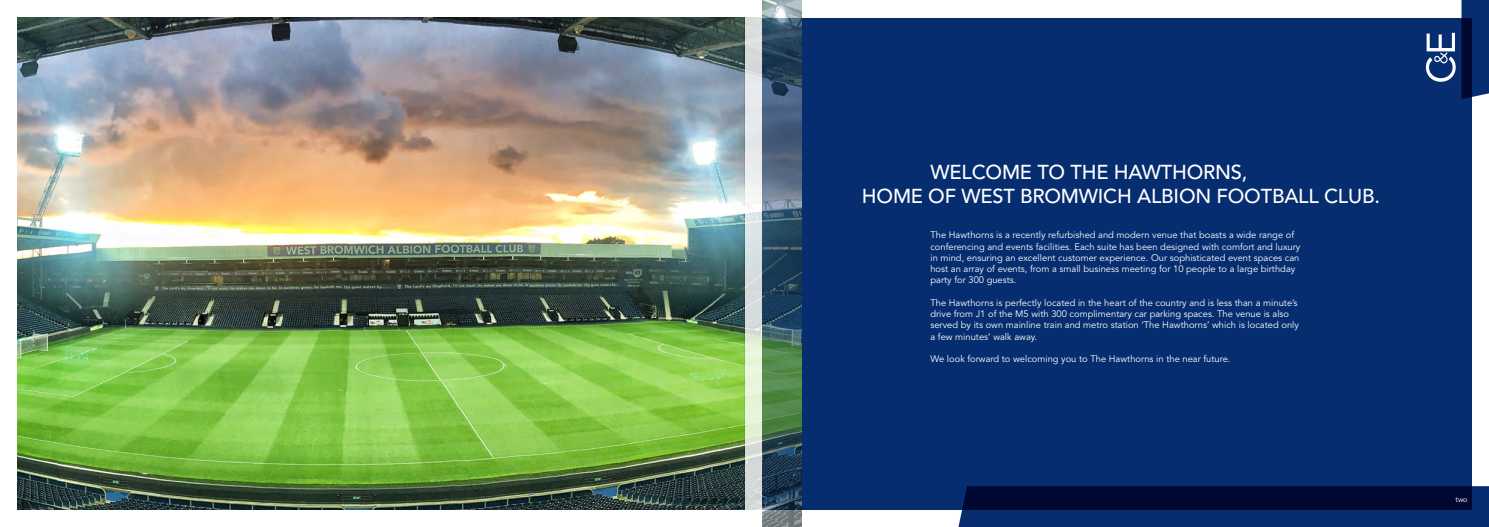
<style>
.page{position:relative;width:1489px;height:527px;background:#fff}
.page>*{position:absolute;margin:0;border:0;box-sizing:border-box;transform-origin:0 0}
.t1{font:500 20px "Avenir";letter-spacing:-.01em;color:#fff}
.t2{font:9.38px/11.2px "Avenir";color:#fff}
.t3{font:7.5px "Avenir";color:#fff}
</style>
<div class="page">
<div style="left:762px;top:18px;width:708px;height:490px;background:#052d6f"></div>
<svg style="left:943px;top:485px;width:545px;height:41px;background:#061b4f"></svg>
<img style="left:18px;top:18px;width:744px;height:490px">
<svg style="left:1461px;top:0;width:27px;height:99px;background:#09265e"></svg>
<img style="left:762px;top:0;width:39px;height:526px">
<svg style="left:1425px;top:33px;width:30px;height:49px"></svg>
<p class="t1" style="left:930px;top:160px;width:318px">WELCOME TO THE HAWTHORNS,</p>
<p class="t1" style="left:861px;top:184px;width:519px">HOME OF WEST BROMWICH ALBION FOOTBALL CLUB.</p>
<p class="t2" style="left:930px;top:229px;width:371px">The Hawthorns is a recently refurbished and modern venue that boasts a wide range of conferencing and events facilities. Each suite has been designed with comfort and luxury in mind, ensuring an excellent customer experience. Our sophisticated event spaces can host an array of events, from a small business meeting for 10 people to a large birthday party for 300 guests.</p>
<p class="t2" style="left:930px;top:297px;width:370px">The Hawthorns is perfectly located in the heart of the country and is less than a minute’s drive from J1 of the M5 with 300 complimentary car parking spaces. The venue is also served by its own mainline train and metro station ‘The Hawthorns’ which is located only a few minutes’ walk away.</p>
<p class="t2" style="left:930px;top:353px;width:301px">We look forward to welcoming you to The Hawthorns in the near future.</p>
<p class="t3" style="left:1455px;top:495px;width:14px">two</p>
</div>
